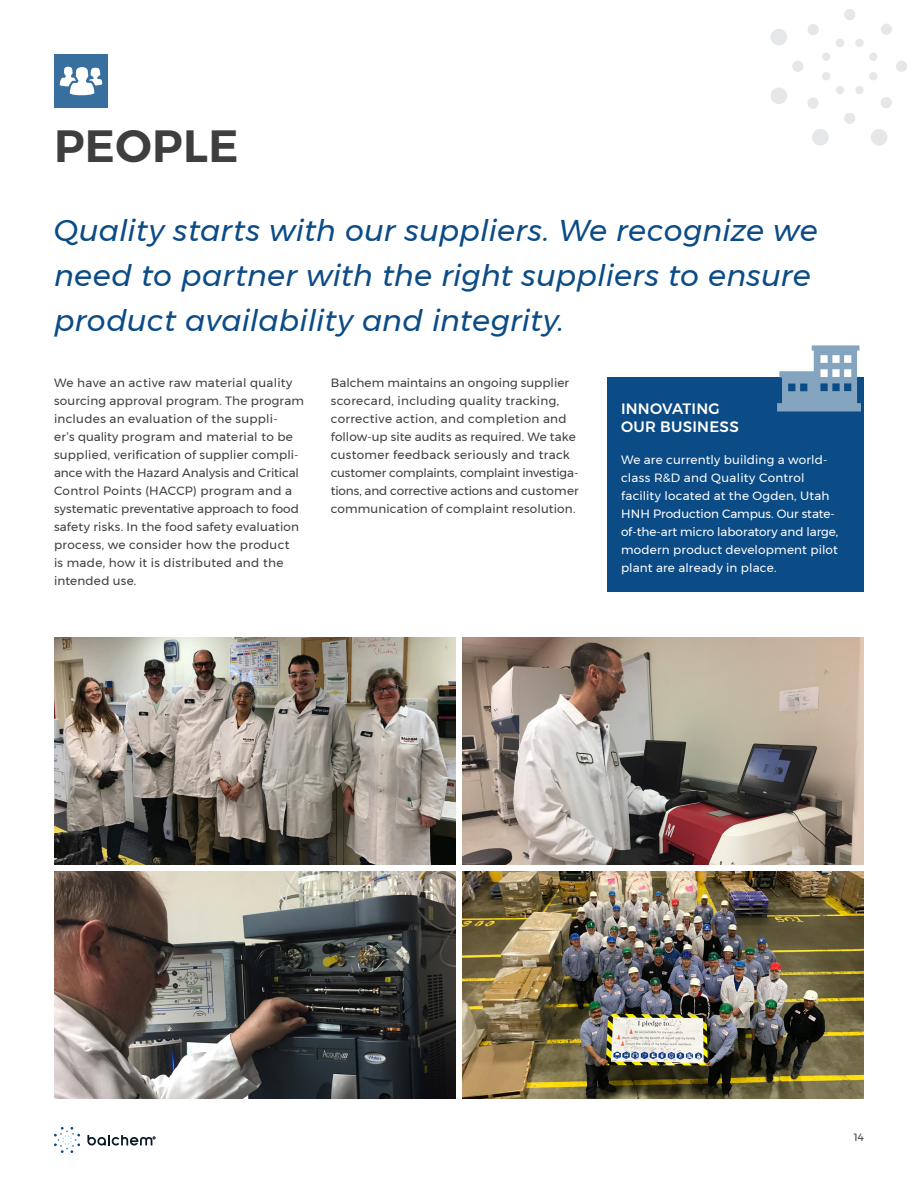
<style>
.page{position:relative;width:918px;height:1188px;background:#fff}
.page>*{position:absolute;margin:0;border:0;box-sizing:border-box;transform-origin:0 0}
.Page_Header{font:600 45px "Montserrat";letter-spacing:.01em;color:#3e3e3f}
.Pull_Quote{font:italic 30px/45px "Montserrat";letter-spacing:.005em;color:#0b4b86}
.Body_Section_Title{font:500 15px/18px "Montserrat";letter-spacing:.015em;color:#fff}
.t1{font:12px/18px "Montserrat";letter-spacing:.015em;color:#3e3e3f}
.t2{font:12px/18px "Montserrat";letter-spacing:.01em;color:#fff}
.t3{font:10.5px "Montserrat";color:#3e3e3f}
</style>
<div class="page">
<svg style="left:844px;top:9px;width:11px;height:11px"></svg>
<svg style="left:881px;top:24px;width:11px;height:11px"></svg>
<svg style="left:896px;top:61px;width:11px;height:11px"></svg>
<svg style="left:844px;top:113px;width:11px;height:11px"></svg>
<svg style="left:807px;top:97px;width:12px;height:12px"></svg>
<svg style="left:792px;top:61px;width:12px;height:11px"></svg>
<svg style="left:808px;top:24px;width:11px;height:11px"></svg>
<svg style="left:881px;top:97px;width:11px;height:11px"></svg>
<div style="left:869px;top:53px;width:8px;height:8px;background:#e6e7e9;border-radius:50%"></div>
<div style="left:869px;top:72px;width:8px;height:8px;background:#e6e7e9;border-radius:50%"></div>
<div style="left:855px;top:86px;width:9px;height:8px;background:#e6e7e9;border-radius:50%"></div>
<div style="left:836px;top:86px;width:8px;height:8px;background:#e6e7e9;border-radius:50%"></div>
<div style="left:822px;top:72px;width:8px;height:8px;background:#e6e7e9;border-radius:50%"></div>
<div style="left:822px;top:53px;width:8px;height:8px;background:#e6e7e9;border-radius:50%"></div>
<div style="left:836px;top:39px;width:8px;height:8px;background:#e6e7e9;border-radius:50%"></div>
<div style="left:855px;top:39px;width:9px;height:8px;background:#e6e7e9;border-radius:50%"></div>
<div style="left:871px;top:129px;width:16px;height:17px;background:#e6e7e9;border-radius:50%"></div>
<div style="left:812px;top:129px;width:17px;height:17px;background:#e6e7e9;border-radius:50%"></div>
<div style="left:771px;top:88px;width:16px;height:16px;background:#e6e7e9;border-radius:50%"></div>
<div style="left:771px;top:29px;width:16px;height:16px;background:#e6e7e9;border-radius:50%"></div>
<svg style="left:54px;top:1127px;width:26px;height:26px"></svg>
<svg style="left:87px;top:1135px;width:68px;height:11px"></svg>
<div style="left:54px;top:54px;width:54px;height:54px;background:#37709e"></div>
<svg style="left:60px;top:66px;width:42px;height:30px"></svg>
<div style="left:608px;top:377px;width:256px;height:215px;background:#0b4b86"></div>
<svg style="left:777px;top:345px;width:84px;height:66px"></svg>
<img style="left:54px;top:872px;width:402px;height:226px">
<img style="left:462px;top:872px;width:402px;height:226px">
<img style="left:462px;top:637px;width:402px;height:228px">
<img style="left:54px;top:637px;width:402px;height:228px">
<p class="Page_Header" style="left:54px;top:110px;width:186px">PEOPLE</p>
<p class="Pull_Quote" style="left:54px;top:208px;width:766px">Quality starts with our suppliers. We recognize we need to partner with the right suppliers to ensure product availability and integrity.</p>
<p class="t1" style="left:54px;top:374px;width:252px">We have an active raw material quality sourcing approval program. The program includes an evaluation of the suppli-<br>er’s quality program and material to be supplied, verification of supplier compli&shy;ance with the Hazard Analysis and Critical Control Points (HACCP) program and a systematic preventative approach to food safety risks. In the food safety evaluation process, we consider how the product<br>is made, how it is distributed and the intended use.</p>
<p class="t1" style="left:331px;top:374px;width:250px">Balchem maintains an ongoing supplier scorecard, including quality tracking, corrective action, and completion and follow-up site audits as required. We take customer feedback seriously and track customer complaints, complaint investiga&shy;tions, and corrective actions and customer communication of complaint resolution.</p>
<p class="Body_Section_Title" style="left:621px;top:400px;width:119px">INNOVATING<br>OUR BUSINESS</p>
<p class="t2" style="left:621px;top:450px;width:219px">We are currently building a world&shy;class R&amp;D and Quality Control facility located at the Ogden, Utah HNH Production Campus. Our state&shy;of-the-art micro laboratory and large, modern product development pilot plant are already in place.</p>
<p class="t3" style="left:854px;top:1129px;width:12px">14</p>
</div>
